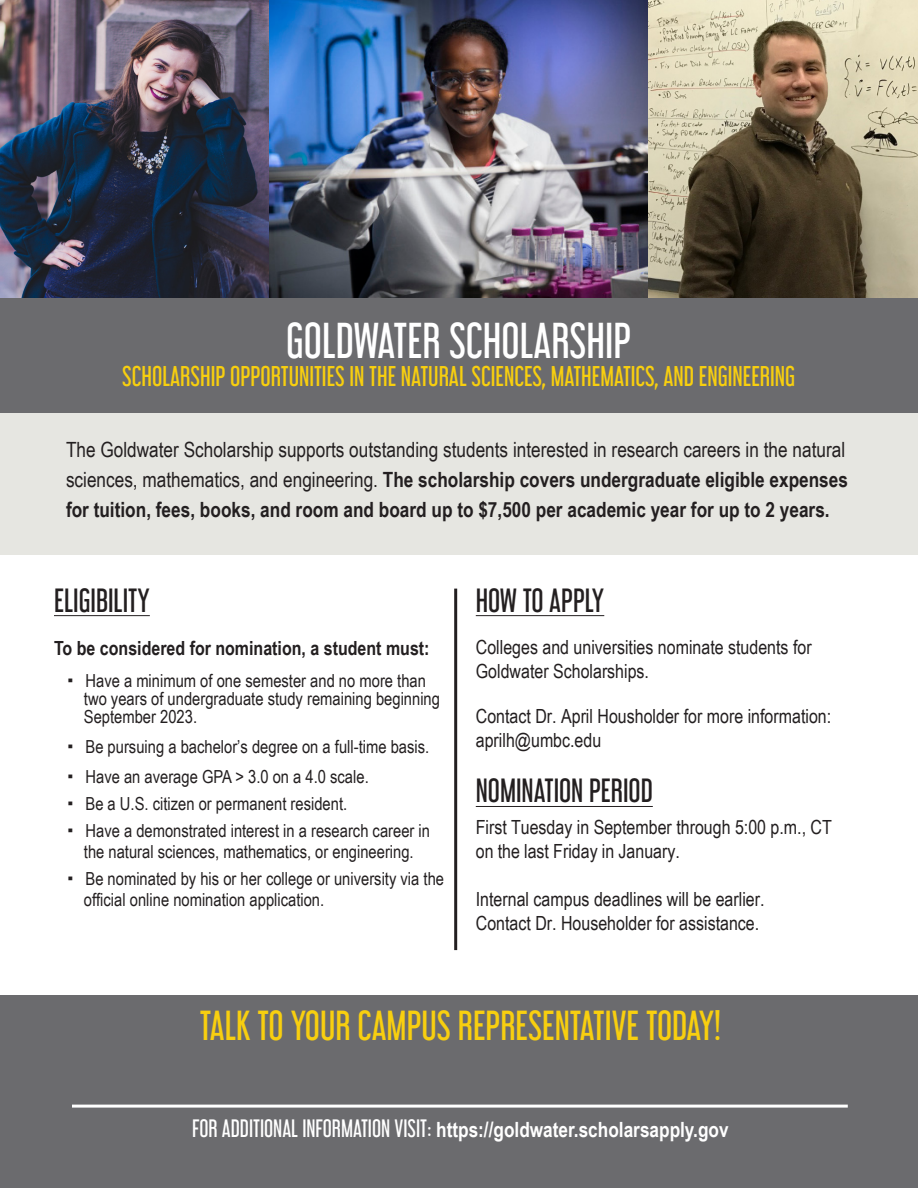
<style>
.page{position:relative;width:918px;height:1188px;background:#fff}
.page>*{position:absolute;margin:0;border:0;box-sizing:border-box;transform-origin:0 0}
.t1{font:45px "Libel Suit Rg";color:#fff}
.t2{font:37.5px "Libel Suit Rg";color:#f8cf0f}
.t3{font:30px "Libel Suit Rg";color:#231f20}
.t4{font:25.5px "Libel Suit Rg";color:#f8cf0f}
.t5{font:21px/30px "Arial Narrow";color:#231f20}
.t6{font:700 21px "Arial Narrow";color:#fff}
.t7{font:19.5px/24px "Arial Narrow";color:#231f20}
.t8{font:700 19.5px "Arial Narrow";color:#231f20}
.t9{font:18px/18px "Arial Narrow";color:#231f20}
.s1{font-weight:700}
.s2{font-family:"Arial";font-weight:900}
.s3{font-family:"Libel Suit Rg";font-weight:400;font-size:22.5px}
</style>
<div class="page">
<div style="left:1px;top:995px;width:917px;height:193px;background:#6b6b6e"></div>
<hr style="left:54px;top:615px;width:96px;height:1px;background:#231f20">
<div style="left:1px;top:0;width:917px;height:554px;background:#e6e6e1"></div>
<div style="left:0;top:298px;width:918px;height:115px;background:#6b6b6e"></div>
<hr style="left:476px;top:615px;width:128px;height:1px;background:#231f20">
<hr style="left:72px;top:1105px;width:776px;height:3px;background:#fff">
<hr style="left:454px;top:589px;width:3px;height:361px;background:#231f20">
<img style="left:1px;top:0;width:269px;height:298px">
<img style="left:648px;top:0;width:270px;height:298px">
<img style="left:270px;top:0;width:378px;height:298px">
<hr style="left:476px;top:806px;width:177px;height:1px;background:#231f20">
<p class="t1" style="left:286px;top:303px;width:346px">GOLDWATER SCHOLARSHIP</p>
<p class="t4" style="left:122px;top:355px;width:674px">SCHOLARSHIP OPPORTUNITIES IN THE NATURAL SCIENCES, MATHEMATICS, AND ENGINEERING</p>
<p class="t5" style="left:66px;top:434px;width:784px">The Goldwater Scholarship supports outstanding students interested in research careers in the natural sciences, mathematics, and engineering. <span class="s1">The scholarship covers undergraduate eligible expenses for tuition, fees, books, and room and board up to $7,500 per academic year for up to 2 years.</span></p>
<p class="t3" style="left:54px;top:575px;width:97px">ELIGIBILITY</p>
<p class="t8" style="left:54px;top:634px;width:377px">To be considered for nomination, a student must:</p>
<p class="t9" style="left:84px;top:671px;width:358px;text-indent:-16px"><span class="s2">·</span> Have a minimum of one semester and no more than two years of undergraduate study remaining beginning<br>September 2023.</p>
<p class="t9" style="left:68px;top:732px;width:363px;line-height:29.4px"><span class="s2">·</span> Be pursuing a bachelor’s degree on a full-time basis. <span class="s2">·</span> Have an average GPA &gt; 3.0 on a 4.0 scale.</p>
<p class="t9" style="left:68px;top:789px;width:364px;line-height:27px"><span class="s2">·</span> Be a U.S. citizen or permanent resident.<br><span class="s2">·</span> Have a demonstrated interest in a research career in</p>
<p class="t9" style="left:68px;top:837px;width:378px;line-height:27px;text-indent:16px">the natural sciences, mathematics, or engineering.<br><span class="s2">·</span> Be nominated by his or her college or university via the</p>
<p class="t9" style="left:84px;top:890px;width:242px">official online nomination application.</p>
<p class="t3" style="left:476px;top:575px;width:130px">HOW TO APPLY</p>
<p class="t7" style="left:476px;top:634px;width:337px">Colleges and universities nominate students for<br>Goldwater Scholarships.</p>
<p class="t7" style="left:476px;top:704px;width:357px">Contact Dr. April Housholder for more information: aprilh@umbc.edu</p>
<p class="t3" style="left:476px;top:766px;width:179px">NOMINATION PERIOD</p>
<p class="t7" style="left:476px;top:814px;width:358px">First Tuesday in September through 5:00 p.m., CT on the last Friday in January.</p>
<p class="t7" style="left:476px;top:886px;width:290px">Internal campus deadlines will be earlier.<br>Contact Dr. Householder for assistance.</p>
<p class="t2" style="left:200px;top:995px;width:523px">TALK TO YOUR CAMPUS REPRESENTATIVE TODAY!</p>
<p class="t6" style="left:192px;top:1113px;width:538px"><span class="s3">FOR ADDITIONAL INFORMATION VISIT:</span> https://goldwater.scholarsapply.gov</p>
</div>
